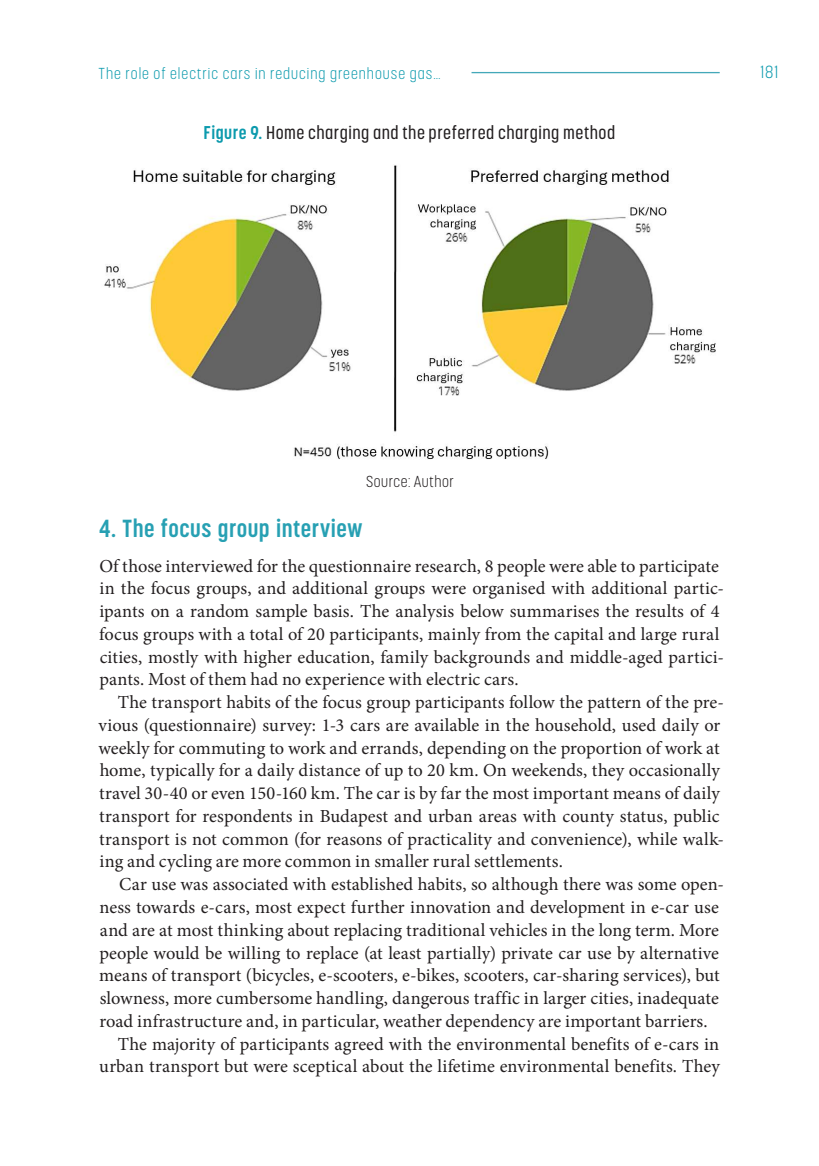
<style>
.page{position:relative;width:819px;height:1166px;background:#fff}
.page>*{position:absolute;margin:0;border:0;box-sizing:border-box;transform-origin:0 0}
.t1{font:700 24.5px "Korolev Condensed";letter-spacing:.02em;color:#27a0b3}
.t2{font:18.38px/22.8px "Minion Pro";letter-spacing:.005em;color:#231f20}
.t3{font:500 18.38px "Korolev Condensed";letter-spacing:.025em;color:#231f20}
.t4{font:300 17.5px "Korolev Condensed";color:#0c9aad}
.t5{font:300 15.75px "Korolev Condensed";letter-spacing:.06em;color:#0c9aad}
.t6{font:300 15.75px "Korolev Condensed";letter-spacing:.035em;color:#231f20}
.s1{font-weight:700;color:#0c9aad}
</style>
<div class="page">
<hr style="left:471px;top:72px;width:248px;height:1px;background:#44a8b9">
<img style="left:104px;top:165px;width:612px;height:295px">
<p class="t5" style="left:98px;top:64px;width:343px">The role of electric cars in reducing greenhouse gas…</p>
<p class="t4" style="left:760px;top:62px;width:19px">181</p>
<p class="t3" style="left:203px;top:122px;width:413px"><span class="s1">Figure 9.</span> Home charging and the preferred charging method</p>
<p class="t6" style="left:366px;top:472px;width:89px">Source: Author</p>
<h1 class="t1" style="left:99px;top:513px;width:265px">4. The focus group interview</h1>
<p class="t2" style="left:99px;top:554px;width:626px">Of those interviewed for the questionnaire research, 8 people were able to participate in the focus groups, and additional groups were organised with additional partic&shy;ipants on a random sample basis. The analysis below summarises the results of 4 focus groups with a total of 20 participants, mainly from the capital and large rural cities, mostly with higher education, family backgrounds and middle-aged partici&shy;pants. Most of them had no experience with electric cars.</p>
<p class="t2" style="left:98px;top:691px;width:627px;text-indent:19px">The transport habits of the focus group participants follow the pattern of the pre&shy;vious (questionnaire) survey: 1-3 cars are available in the household, used daily or weekly for commuting to work and errands, depending on the proportion of work at home, typically for a daily distance of up to 20 km. On weekends, they occasionally travel 30-40 or even 150-160 km. The car is by far the most important means of daily transport for respondents in Budapest and urban areas with county status, public transport is not common (for reasons of practicality and convenience), while walk&shy;ing and cycling are more common in smaller rural settlements.</p>
<p class="t2" style="left:119px;top:873px;width:606px">Car use was associated with established habits, so although there was some open-</p>
<p class="t2" style="left:99px;top:896px;width:621px">ness towards e-cars, most expect further innovation and development in e-car use</p>
<p class="t2" style="left:100px;top:918px;width:620px">and are at most thinking about replacing traditional vehicles in the long term. More</p>
<p class="t2" style="left:99px;top:941px;width:621px">people would be willing to replace (at least partially) private car use by alternative</p>
<p class="t2" style="left:99px;top:964px;width:622px">means of transport (bicycles, e-scooters, e-bikes, scooters, car-sharing services), but</p>
<p class="t2" style="left:100px;top:987px;width:620px">slowness, more cumbersome handling, dangerous traffic in larger cities, inadequate</p>
<p class="t2" style="left:99px;top:1009px;width:609px">road infrastructure and, in particular, weather dependency are important barriers.</p>
<p class="t2" style="left:118px;top:1032px;width:603px">The majority of participants agreed with the environmental benefits of e-cars in</p>
<p class="t2" style="left:99px;top:1055px;width:622px">urban transport but were sceptical about the lifetime environmental benefits. They</p>
</div>
